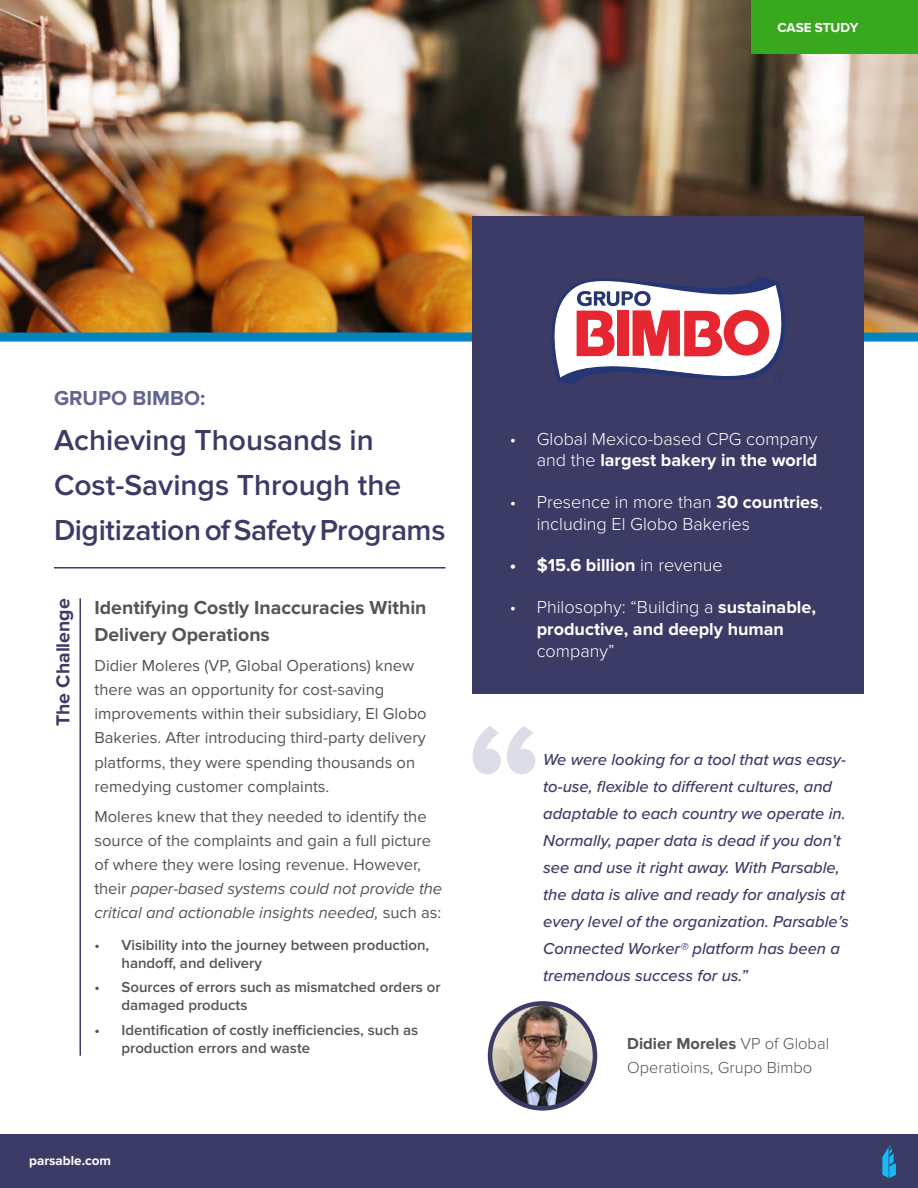
<style>
.page{position:relative;width:918px;height:1188px;background:#fff}
.page>*{position:absolute;margin:0;border:0;box-sizing:border-box;transform-origin:0 0}
.t1{font:600 30px/45px "Proxima Nova";color:#3b3b66}
.t2{font:700 21px "Proxima Nova";color:#656593}
.t3{font:700 19.5px/27px "Proxima Nova";color:#545454}
.t4{font:700 19.5px "Proxima Nova";color:#3b3b66}
.t5{font:300 18px/21.6px "Proxima Nova";color:#fff;text-align:right}
.t6{font:700 18px/21.6px "Proxima Nova";color:#fff;text-align:center}
.t7{font:16.5px/24px "Proxima Nova";color:#545454}
.t8{font:italic 500 16.5px/27px "Proxima Nova";color:#3b3b66}
.t9{font:300 16.5px/24px "Proxima Nova";color:#545454}
.t10{font:600 15px/18px "Proxima Nova";color:#545454}
.t11{font:700 13.5px "Proxima Nova";color:#fff}
.s1{font-style:italic}
.s2{font-weight:700}
.s3{font-weight:300}
</style>
<div class="page">
<img style="left:0;top:0;width:918px;height:333px">
<div style="left:0;top:333px;width:918px;height:9px;background:#0085be"></div>
<div style="left:472px;top:216px;width:392px;height:477px;background:#3b3b66"></div>
<div style="left:0;top:1134px;width:918px;height:54px;background:#3b3b66"></div>
<div style="left:752px;top:0;width:166px;height:54px;background:#38a81e"></div>
<svg style="left:551px;top:276px;width:234px;height:108px"></svg>
<img style="left:490px;top:1003px;width:105px;height:105px;border-radius:52px">
<div style="left:488px;top:1001px;width:109px;height:110px;border:4px solid #3b3b66;border-radius:50%"></div>
<hr style="left:54px;top:567px;width:392px;height:1px;background:#3b3b66">
<hr style="left:80px;top:598px;width:1px;height:458px;background:#3b3b66">
<svg style="left:472px;top:726px;width:63px;height:48px"></svg>
<svg style="left:882px;top:1145px;width:14px;height:33px"></svg>
<p class="t11" style="left:777px;top:20px;width:83px">CASE STUDY</p>
<p class="t2" style="left:54px;top:386px;width:153px">GRUPO BIMBO:</p>
<h1 class="t1" style="left:54px;top:419px;width:393px">Achieving Thousands in<br>Cost-Savings Through the<br>Digitization of Safety Programs</h1>
<p class="t4" style="left:52px;top:726px;width:129px;rotate:-90deg">The Challenge</p>
<p class="t3" style="left:94px;top:594px;width:334px">Identifying Costly Inaccuracies Within<br>Delivery Operations</p>
<p class="t7" style="left:94px;top:654px;width:334px">Didier Moleres (VP, Global Operations) knew there was an opportunity for cost-saving improvements within their subsidiary, El Globo Bakeries. After introducing third-party delivery platforms, they were spending thousands on remedying customer complaints.</p>
<p class="t7" style="left:94px;top:805px;width:349px">Moleres knew that they needed to identify the source of the complaints and gain a full picture of where they were losing revenue. However, their <span class="s1">paper-based systems could not provide the critical and actionable insights needed,</span> such as:</p>
<p class="t10" style="left:122px;top:936px;width:309px;text-indent:-27px">• Visibility into the journey between production, handoff, and delivery</p>
<p class="t10" style="left:122px;top:979px;width:321px;text-indent:-27px">• Sources of errors such as mismatched orders or damaged products</p>
<p class="t10" style="left:122px;top:1022px;width:298px;text-indent:-27px">• Identification of costly inefficiencies, such as production errors and waste</p>
<p class="t11" style="left:29px;top:1153px;width:83px">parsable.com</p>
<p class="t5" style="left:510px;top:428px;width:309px">• Global Mexico-based CPG company and the <span class="s2">largest bakery in the world</span></p>
<p class="t5" style="left:537px;top:491px;width:287px;text-align:left;text-indent:-27px">• Presence in more than <span class="s2">30 countries</span>, including El Globo Bakeries</p>
<p class="t6" style="left:510px;top:555px;width:215px">• $15.6 billion <span class="s3">in revenue</span></p>
<p class="t6" style="left:510px;top:597px;width:308px"><span class="s3">• Philosophy: “Building a</span> sustainable, productive, and deeply human</p>
<p class="t5" style="left:537px;top:640px;width:79px">company”</p>
<p class="t8" style="left:543px;top:745px;width:307px">We were looking for a tool that was easy&shy;to-use, flexible to different cultures, and adaptable to each country we operate in.<br>Normally, paper data is dead if you don’t see and use it right away. With Parsable, the data is alive and ready for analysis at every level of the organization. Parsable’s Connected Worker® platform has been a tremendous success for us.”</p>
<p class="t9" style="left:627px;top:1031px;width:203px"><span class="s2">Didier Moreles</span> VP of Global<br>Operatioins, Grupo Bimbo</p>
</div>
